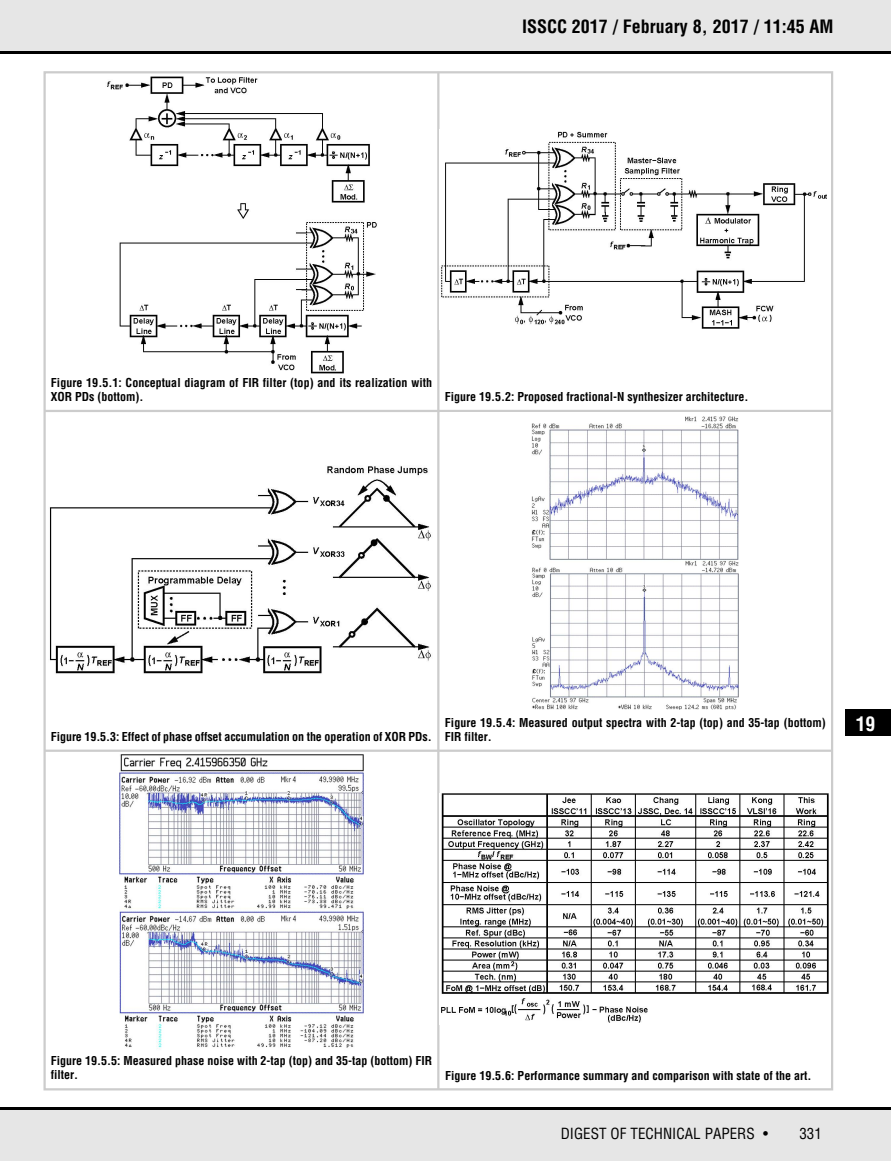
<style>
.page{position:relative;width:891px;height:1161px;background:#fff}
.page>*{position:absolute;margin:0;border:0;box-sizing:border-box;transform-origin:0 0}
.t1{font:700 condensed 19.5px "Helvetica LT Std";color:#fff}
.t2{font:700 condensed 18px "Helvetica LT Std";color:#000}
.t3{font:condensed 15px "Helvetica LT Std";color:#000}
.t4{font:700 condensed 12px/14.4px "Helvetica LT Std";color:#000}
</style>
<div class="page">
<div style="left:0;top:1108px;width:891px;height:53px;background:#e6e6e6"></div>
<div style="left:0;top:0;width:891px;height:52px;background:#e6e6e6"></div>
<hr style="left:0;top:1107px;width:891px;height:3px;background:#000">
<hr style="left:0;top:51px;width:891px;height:3px;background:#000">
<hr style="left:437px;top:72px;width:2px;height:1018px;background:#ccc">
<hr style="left:45px;top:410px;width:787px;height:2px;background:#ccc">
<hr style="left:45px;top:750px;width:787px;height:2px;background:#ccc">
<img style="left:107px;top:76px;width:270px;height:298px">
<img style="left:441px;top:131px;width:386px;height:198px">
<img style="left:49px;top:466px;width:382px;height:208px">
<img style="left:532px;top:416px;width:207px;height:294px">
<img style="left:120px;top:755px;width:243px;height:294px">
<img style="left:441px;top:793px;width:388px;height:230px">
<div style="left:846px;top:709px;width:45px;height:27px;background:#000"></div>
<h2 class="t2" style="left:522px;top:20px;width:313px">ISSCC 2017 / February 8, 2017 / 11:45 AM</h2>
<p class="t4" style="left:51px;top:376px;width:383px">Figure 19.5.1: Conceptual diagram of FIR filter (top) and its realization with<br>XOR PDs (bottom).</p>
<p class="t4" style="left:445px;top:391px;width:305px">Figure 19.5.2: Proposed fractional-N synthesizer architecture.</p>
<p class="t4" style="left:51px;top:730px;width:382px">Figure 19.5.3: Effect of phase offset accumulation on the operation of XOR PDs.</p>
<p class="t4" style="left:445px;top:716px;width:382px">Figure 19.5.4: Measured output spectra with 2-tap (top) and 35-tap (bottom)<br>FIR filter.</p>
<h1 class="t1" style="left:856px;top:716px;width:21px">19</h1>
<p class="t4" style="left:51px;top:1055px;width:383px">Figure 19.5.5: Measured phase noise with 2-tap (top) and 35-tap (bottom) FIR filter.</p>
<p class="t4" style="left:445px;top:1069px;width:368px">Figure 19.5.6: Performance summary and comparison with state of the art.</p>
<p class="t3" style="left:561px;top:1128px;width:209px">DIGEST OF TECHNICAL PAPERS •</p>
<p class="t3" style="left:799px;top:1128px;width:24px">331</p>
</div>
